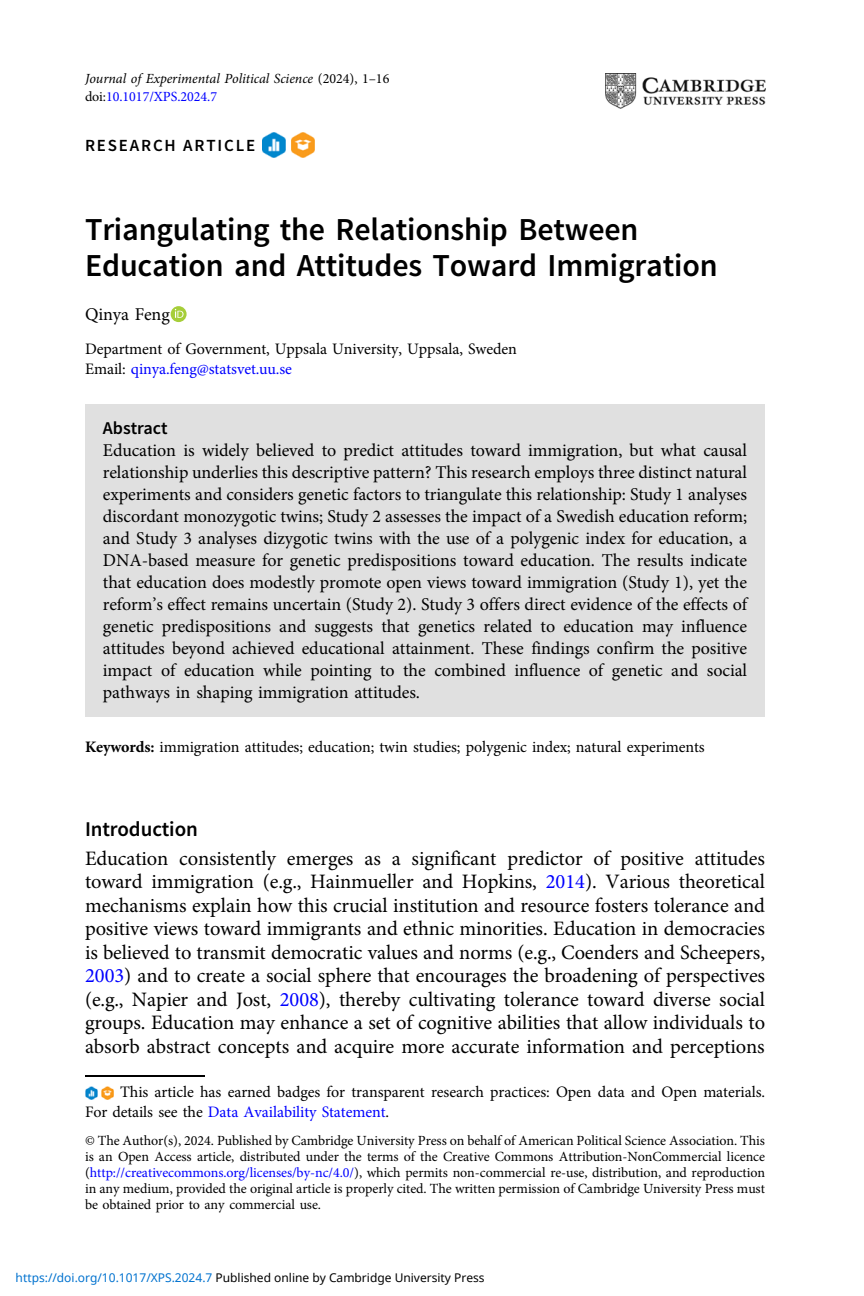
<style>
.page{position:relative;width:864px;height:1296px;background:#fff}
.page>*{position:absolute;margin:0;border:0;box-sizing:border-box;transform-origin:0 0}
.t1{font:32px/36px "Adv OT031 da 8 bf";color:#000}
.t2{font:21px "Adv OT031 da 8 bf";color:#000}
.t3{font:20.6px/23.6px "Adv OT1 ef 757 c 0";color:#000;text-align:justify}
.t4{font:18px/22px "Adv OT1 ef 757 c 0";color:#000;text-align:justify}
.t5{font:18px "Adv OT031 da 8 bf";color:#000}
.t6{font:17px "Adv OT031 da 8 bf";letter-spacing:.11em;color:#000}
.t7{font:16px/20px "Adv OT1 ef 757 c 0";color:#000}
.t8{font:14px/16px "Adv OT1 ef 757 c 0";color:#000;text-align:justify}
.t9{font:14px "Adv OT7 d 6 df 7 ab.I";color:#000}
.t10{font:14px "Adv OT1 ef 757 c 0";color:#00f}
.t11{font:12px "Noto Sans";color:#000}
.s1{font-family:"Adv OT1 ef 757 c 0"}
.s2{color:#000}
.s3{color:#00f}
.s4{font-style:inherit}
.s5{font-family:"Adv O Tb 65 e 897 d.B"}
.s6{color:#0172cf}
</style>
<div class="page">
<div style="left:171px;top:306px;width:16px;height:16px;background:#a6ce39;border-radius:50%"></div>
<svg style="left:175px;top:309px;width:9px;height:9px"></svg>
<div style="left:85px;top:404px;width:680px;height:312px;background:#e0e0e0"></div>
<img style="left:263px;top:132px;width:23px;height:26px">
<img style="left:291px;top:132px;width:23px;height:26px">
<svg style="left:85px;top:1086px;width:29px;height:13px"></svg>
<hr style="left:85px;top:1076px;width:120px;height:1px;background:#000">
<img style="left:605px;top:73px;width:160px;height:36px">
<p class="t9" style="left:85px;top:73px;width:306px">Journal of Experimental Political Science <span class="s1">(2024), 1</span><span class="s1">–</span><span class="s1">16</span></p>
<p class="t10" style="left:85px;top:91px;width:134px"><span class="s2">doi:</span>10.1017/XPS.2024.7</p>
<p class="t6" style="left:85px;top:139px;width:172px">RESEARCH ARTICLE</p>
<h1 class="t1" style="left:85px;top:214px;width:634px">Triangulating the Relationship Between<br>Education and Attitudes Toward Immigration</h1>
<p class="t4" style="left:85px;top:305px;width:86px">Qinya Feng</p>
<p class="t7" style="left:85px;top:341px;width:433px">Department of Government, Uppsala University, Uppsala, Sweden<br>Email: <span class="s3">qinya.feng@statsvet.uu.se</span></p>
<p class="t5" style="left:103px;top:422px;width:66px">Abstract</p>
<p class="t4" style="left:103px;top:441px;width:646px">Education is widely believed to predict attitudes toward immigration, but what causal relationship underlies this descriptive pattern? This research employs three distinct natural experiments and considers genetic factors to triangulate this relationship: Study 1 analyses discordant monozygotic twins; Study 2 assesses the impact of a Swedish education reform; and Study 3 analyses dizygotic twins with the use of a polygenic index for education, a DNA-based measure for genetic predispositions toward education. The results indicate that education does modestly promote open views toward immigration (Study 1), yet the reform<span class="s4">’</span>s effect remains uncertain (Study 2). Study 3 offers direct evidence of the effects of genetic predispositions and suggests that genetics related to education may influence attitudes beyond achieved educational attainment. These findings confirm the positive impact of education while pointing to the combined influence of genetic and social pathways in shaping immigration attitudes.</p>
<p class="t7" style="left:85px;top:739px;width:621px"><span class="s5">Keywords:</span> immigration attitudes; education; twin studies; polygenic index; natural experiments</p>
<p class="t2" style="left:85px;top:821px;width:114px">Introduction</p>
<p class="t3" style="left:85px;top:848px;width:681px">Education consistently emerges as a significant predictor of positive attitudes toward immigration (e.g., Hainmueller and Hopkins, <span class="s3">2014</span>). Various theoretical mechanisms explain how this crucial institution and resource fosters tolerance and positive views toward immigrants and ethnic minorities. Education in democracies is believed to transmit democratic values and norms (e.g., Coenders and Scheepers, <span class="s3">2003</span>) and to create a social sphere that encourages the broadening of perspectives (e.g., Napier and Jost, <span class="s3">2008</span>), thereby cultivating tolerance toward diverse social groups. Education may enhance a set of cognitive abilities that allow individuals to absorb abstract concepts and acquire more accurate information and perceptions</p>
<p class="t7" style="left:85px;top:1083px;width:682px;text-indent:35px">This article has earned badges for transparent research practices: Open data and Open materials.<br>For details see the <span class="s3">Data Availability Statement</span>.</p>
<p class="t8" style="left:85px;top:1134px;width:681px">© The Author(s), 2024. Published by Cambridge University Press on behalf of American Political Science Association. This is an Open Access article, distributed under the terms of the Creative Commons Attribution-NonCommercial licence (<span class="s3">http://creativecommons.org/licenses/by-nc/4.0/</span>), which permits non-commercial re-use, distribution, and reproduction in any medium, provided the original article is properly cited. The written permission of Cambridge University Press must be obtained prior to any commercial use.</p>
<p class="t11" style="left:16px;top:1269px;width:471px"><span class="s6">https://doi.org/10.1017/XPS.2024.7</span> Published online by Cambridge University Press</p>
</div>
